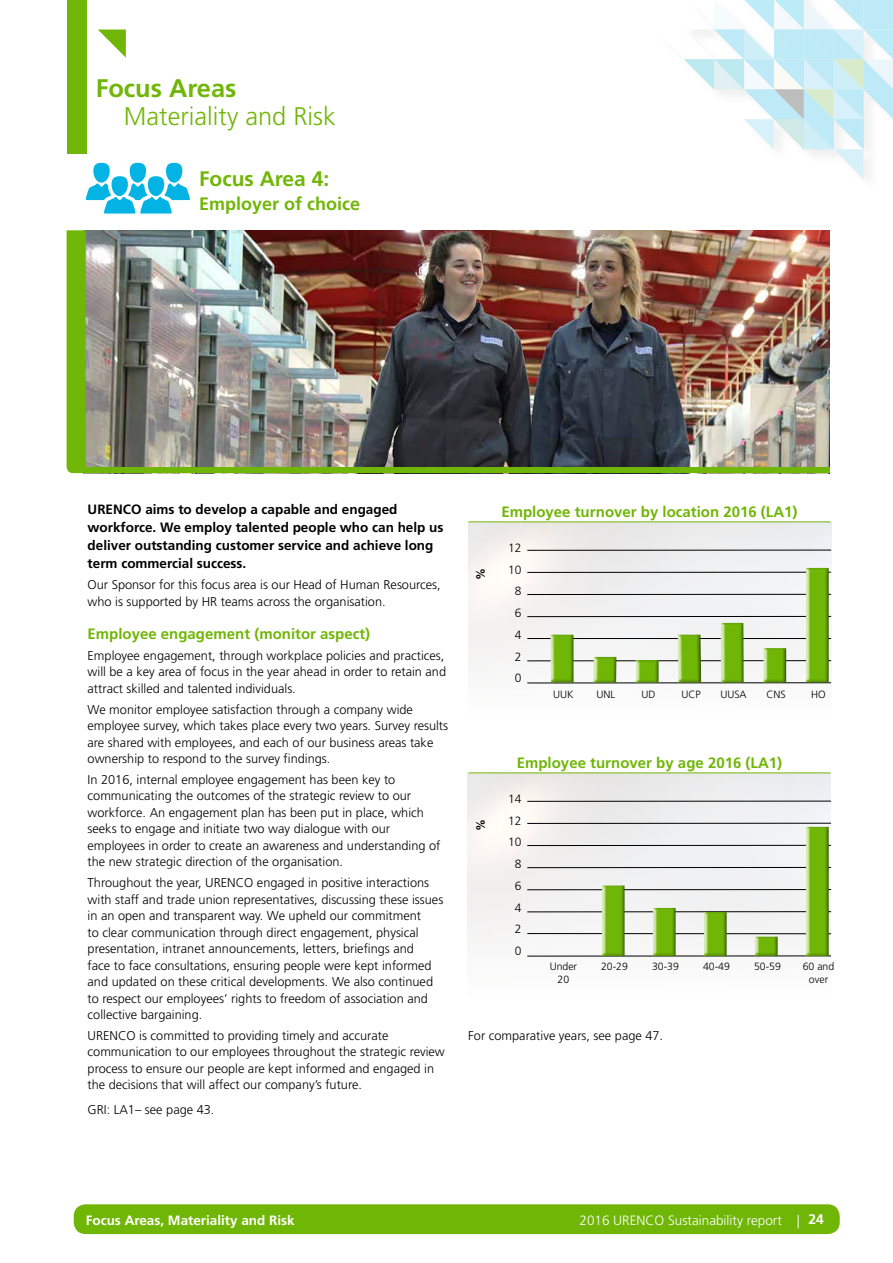
<style>
.page{position:relative;width:893px;height:1263px;background:#fff}
.page>*{position:absolute;margin:0;border:0;box-sizing:border-box;transform-origin:0 0}
.t1{font:300 25.5px "Frutiger";color:#70b606}
.t2{font:700 25.5px "Frutiger";color:#70b606}
.t3{font:700 21px "Frutiger";color:#70b606}
.t4{font:700 18px "Frutiger";color:#70b606}
.t5{font:700 15px "Frutiger LT Std";color:#70b606}
.t6{font:700 15px "Frutiger";color:#70b606}
.t7{font:700 13.5px/18px "Frutiger";color:#000}
.t8{font:300 13.5px "Frutiger";color:#fff}
.t9{font:700 13.5px "Frutiger";color:#fff}
.t10{font:300 12.75px/16.5px "Frutiger";color:#000}
.t11{font:300 12px/21.8px "Frutiger";color:#000;text-align:center}
.t12{font:700 12px "Frutiger";color:#000}
.t13{font:300 10.5px/13.2px "Frutiger";color:#000;text-align:center}
.s1{font-weight:700;font-size:13.8px}
</style>
<div class="page">
<svg style="left:684px;top:0;width:209px;height:179px"></svg>
<img style="left:468px;top:773px;width:363px;height:183px">
<div style="left:74px;top:1204px;width:766px;height:30px;background:#70b606;border-radius:12px"></div>
<div style="left:67px;top:0;width:19px;height:153px;background:#70b606"></div>
<svg style="left:98px;top:30px;width:28px;height:28px"></svg>
<div style="left:93px;top:162px;width:17px;height:21px;background:#03b3e4;border-radius:9px"></div>
<div style="left:92px;top:162px;width:19px;height:22px;border:1px solid #fff;border-radius:9px"></div>
<div style="left:129px;top:162px;width:18px;height:21px;background:#03b3e4;border-radius:9px"></div>
<div style="left:128px;top:162px;width:19px;height:22px;border:1px solid #fff;border-radius:9px"></div>
<div style="left:165px;top:162px;width:18px;height:21px;background:#03b3e4;border-radius:9px"></div>
<div style="left:165px;top:162px;width:19px;height:22px;border:1px solid #fff;border-radius:9px"></div>
<div style="left:111px;top:176px;width:18px;height:21px;background:#03b3e4;border-radius:9px"></div>
<div style="left:110px;top:175px;width:19px;height:22px;border:1px solid #fff;border-radius:9px"></div>
<svg style="left:85px;top:181px;width:105px;height:33px"></svg>
<div style="left:147px;top:176px;width:18px;height:21px;background:#03b3e4;border-radius:9px"></div>
<div style="left:147px;top:175px;width:19px;height:22px;border:1px solid #fff;border-radius:9px"></div>
<hr style="left:468px;top:521px;width:363px;height:1px;background:#70b606">
<hr style="left:527px;top:572px;width:304px;height:1px;background:#000">
<hr style="left:527px;top:594px;width:304px;height:1px;background:#000">
<hr style="left:527px;top:616px;width:304px;height:1px;background:#000">
<hr style="left:527px;top:638px;width:304px;height:1px;background:#000">
<hr style="left:527px;top:660px;width:304px;height:1px;background:#000">
<hr style="left:527px;top:682px;width:304px;height:1px;background:#000">
<div style="left:548px;top:631px;width:21px;height:53px;background:#fff;opacity:.75"></div>
<div style="left:551px;top:631px;width:23px;height:53px;background:#000;opacity:.75"></div>
<div style="left:591px;top:654px;width:21px;height:30px;background:#fff;opacity:.75"></div>
<div style="left:593px;top:654px;width:25px;height:30px;background:#000;opacity:.75"></div>
<div style="left:633px;top:657px;width:22px;height:27px;background:#fff;opacity:.75"></div>
<div style="left:636px;top:657px;width:23px;height:27px;background:#000;opacity:.75"></div>
<div style="left:676px;top:631px;width:20px;height:53px;background:#fff;opacity:.75"></div>
<div style="left:678px;top:631px;width:23px;height:53px;background:#000;opacity:.75"></div>
<div style="left:719px;top:621px;width:20px;height:63px;background:#fff;opacity:.75"></div>
<div style="left:721px;top:621px;width:23px;height:63px;background:#000;opacity:.75"></div>
<div style="left:761px;top:646px;width:21px;height:38px;background:#fff;opacity:.75"></div>
<div style="left:764px;top:646px;width:23px;height:38px;background:#000;opacity:.75"></div>
<div style="left:804px;top:565px;width:21px;height:119px;background:#fff;opacity:.75"></div>
<div style="left:806px;top:565px;width:23px;height:119px;background:#000;opacity:.75"></div>
<hr style="left:527px;top:550px;width:304px;height:1px;background:#000">
<hr style="left:468px;top:772px;width:363px;height:1px;background:#70b606">
<hr style="left:527px;top:823px;width:304px;height:1px;background:#000">
<hr style="left:527px;top:845px;width:304px;height:1px;background:#000">
<hr style="left:527px;top:867px;width:304px;height:1px;background:#000">
<hr style="left:527px;top:889px;width:304px;height:1px;background:#000">
<hr style="left:527px;top:911px;width:304px;height:1px;background:#000">
<hr style="left:527px;top:933px;width:304px;height:1px;background:#000">
<hr style="left:527px;top:956px;width:304px;height:1px;background:#000">
<div style="left:599px;top:884px;width:22px;height:73px;background:#fff;opacity:.75"></div>
<div style="left:602px;top:884px;width:23px;height:73px;background:#000;opacity:.75"></div>
<div style="left:650px;top:905px;width:21px;height:52px;background:#fff;opacity:.75"></div>
<div style="left:653px;top:905px;width:23px;height:52px;background:#000;opacity:.75"></div>
<div style="left:701px;top:909px;width:22px;height:48px;background:#fff;opacity:.75"></div>
<div style="left:704px;top:909px;width:23px;height:48px;background:#000;opacity:.75"></div>
<div style="left:753px;top:935px;width:21px;height:22px;background:#f6f5f5"></div>
<div style="left:755px;top:935px;width:23px;height:22px;background:#000;opacity:.75"></div>
<div style="left:804px;top:824px;width:20px;height:133px;background:#fff;opacity:.75"></div>
<div style="left:806px;top:824px;width:23px;height:133px;background:#000;opacity:.75"></div>
<hr style="left:527px;top:801px;width:304px;height:1px;background:#000">
<img style="left:86px;top:230px;width:743px;height:238px">
<div style="left:67px;top:230px;width:19px;height:243px;background:#70b606"></div>
<div style="left:77px;top:468px;width:752px;height:5px;background:#70b606"></div>
<h1 class="t2" style="left:96px;top:73px;width:142px">Focus Areas</h1>
<h1 class="t1" style="left:124px;top:101px;width:213px">Materiality and Risk</h1>
<h2 class="t3" style="left:199px;top:166px;width:132px">Focus Area 4:</h2>
<h3 class="t4" style="left:199px;top:193px;width:163px">Employer of choice</h3>
<p class="t7" style="left:88px;top:501px;width:357px">URENCO aims to develop a capable and engaged workforce. We employ talented people who can help us deliver outstanding customer service and achieve long term commercial success.</p>
<p class="t10" style="left:88px;top:577px;width:355px">Our Sponsor for this focus area is our Head of Human Resources, who is supported by HR teams across the organisation.</p>
<p class="t6" style="left:88px;top:625px;width:284px">Employee engagement (monitor aspect)</p>
<p class="t10" style="left:88px;top:647px;width:360px">Employee engagement, through workplace policies and practices, will be a key area of focus in the year ahead in order to retain and attract skilled and talented individuals.</p>
<p class="t10" style="left:88px;top:701px;width:362px">We monitor employee satisfaction through a company wide employee survey, which takes place every two years. Survey results are shared with employees, and each of our business areas take ownership to respond to the survey findings.</p>
<p class="t10" style="left:88px;top:771px;width:354px">In 2016, internal employee engagement has been key to communicating the outcomes of the strategic review to our workforce. An engagement plan has been put in place, which seeks to engage and initiate two way dialogue with our employees in order to create an awareness and understanding of the new strategic direction of the organisation.</p>
<p class="t10" style="left:88px;top:875px;width:357px">Throughout the year, URENCO engaged in positive interactions with staff and trade union representatives, discussing these issues in an open and transparent way. We upheld our commitment<br>to clear communication through direct engagement, physical presentation, intranet announcements, letters, briefings and<br>face to face consultations, ensuring people were kept informed and updated on these critical developments. We also continued to respect our employees’ rights to freedom of association and collective bargaining.</p>
<p class="t10" style="left:88px;top:1027px;width:359px">URENCO is committed to providing timely and accurate communication to our employees throughout the strategic review process to ensure our people are kept informed and engaged in the decisions that will affect our company’s future.</p>
<p class="t10" style="left:88px;top:1102px;width:128px">GRI: LA1– see page 43.</p>
<p class="t12" style="left:474px;top:580px;width:13px;rotate:-90deg">%</p>
<p class="t5" style="left:501px;top:503px;width:298px">Employee turnover by location 2016 (LA1)</p>
<p class="t11" style="left:508px;top:537px;width:15px">12<br>10<br>8<br>6<br>4<br>2<br>0</p>
<p class="t13" style="left:553px;top:687px;width:22px">UUK</p>
<p class="t13" style="left:597px;top:687px;width:20px">UNL</p>
<p class="t13" style="left:641px;top:687px;width:16px">UD</p>
<p class="t13" style="left:681px;top:687px;width:21px">UCP</p>
<p class="t13" style="left:720px;top:687px;width:28px">UUSA</p>
<p class="t13" style="left:766px;top:687px;width:21px">CNS</p>
<p class="t13" style="left:811px;top:687px;width:16px">HO</p>
<p class="t12" style="left:474px;top:831px;width:13px;rotate:-90deg">%</p>
<p class="t5" style="left:517px;top:754px;width:267px">Employee turnover by age 2016 (LA1)</p>
<p class="t11" style="left:508px;top:788px;width:15px">14<br>12<br>10<br>8<br>6<br>4<br>2<br>0</p>
<p class="t13" style="left:550px;top:960px;width:29px">Under<br>20</p>
<p class="t13" style="left:601px;top:960px;width:28px">20-29</p>
<p class="t13" style="left:652px;top:960px;width:28px">30-39</p>
<p class="t13" style="left:703px;top:960px;width:28px">40-49</p>
<p class="t13" style="left:754px;top:960px;width:28px">50-59</p>
<p class="t13" style="left:803px;top:960px;width:33px">60 and over</p>
<p class="t10" style="left:468px;top:1028px;width:196px">For comparative years, see page 47.</p>
<p class="t9" style="left:86px;top:1212px;width:211px">Focus Areas, Materiality and Risk</p>
<p class="t8" style="left:579px;top:1212px;width:246px">2016 URENCO Sustainability report | <span class="s1">24</span></p>
</div>
